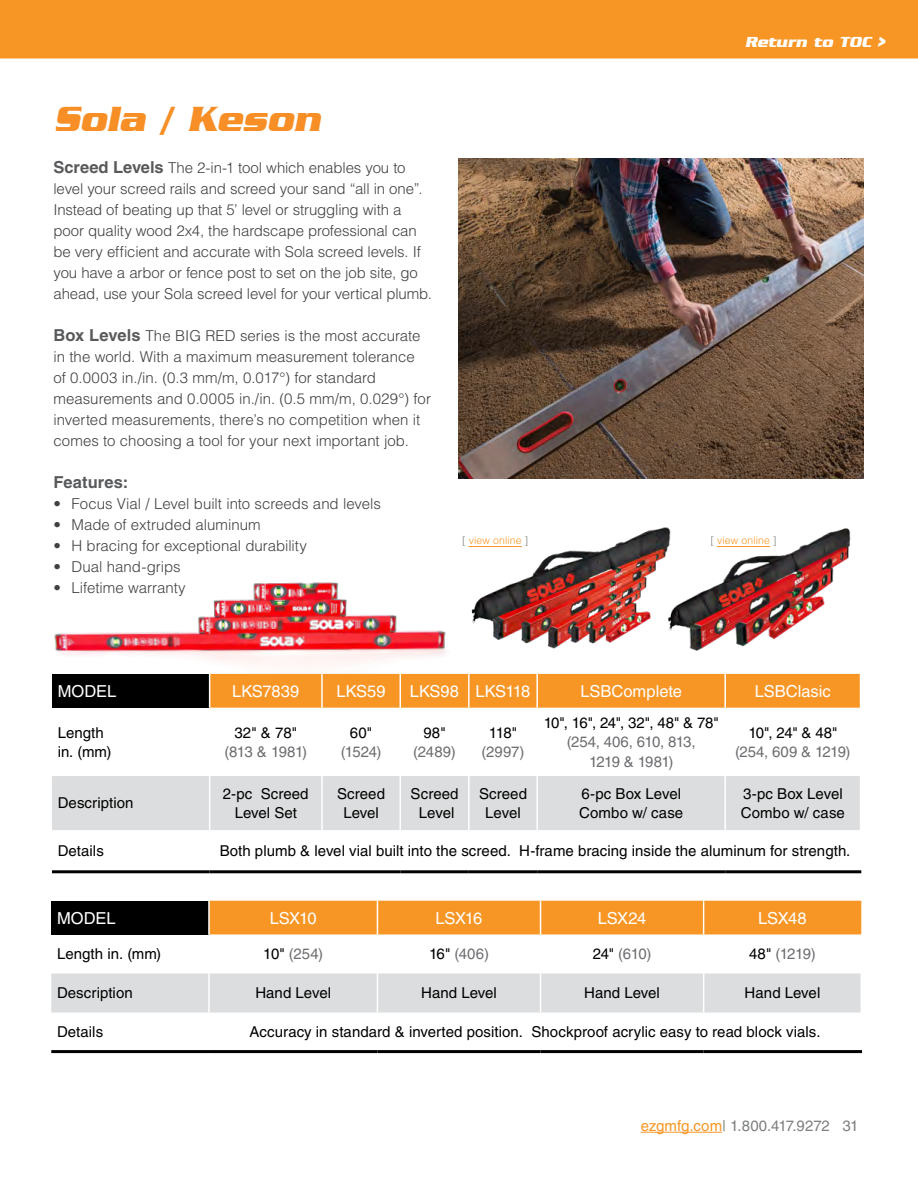
<style>
.page{position:relative;width:918px;height:1188px;background:#fff}
.page>*{position:absolute;margin:0;border:0;box-sizing:border-box;transform-origin:0 0}
.t1{font:italic 700 36px "Serpentine";letter-spacing:-.005em;color:#f78f26}
.t2{font:16.5px "Helvetica LT Std";letter-spacing:-.005em;color:#fff}
.t3{font:16.5px "Helvetica LT Std";letter-spacing:-.03em;color:#fff}
.t4{font:700 16.5px "Helvetica LT Std";letter-spacing:.005em;color:#58595b}
.t5{font:300 15px/21px "Helvetica LT Std";letter-spacing:-.005em;color:#414042}
.t6{font:15px/19.5px "Helvetica LT Std";letter-spacing:.005em;color:#000;text-align:center}
.t7{font:15px/19.5px "Helvetica LT Std";letter-spacing:-.025em;color:#6d6e71;text-align:center}
.t8{font:15px "Helvetica LT Std";letter-spacing:-.005em;color:#7f8080}
.t9{font:15px "Helvetica LT Std";letter-spacing:-.03em;color:#000}
.t10{font:italic 700 15px "Serpentine";color:#fff}
.t11{font:300 10.5px "Helvetica LT Std";letter-spacing:.01em;color:#f89625}
.s1{font-weight:700;font-size:16.5px;color:#58595b}
.s2{color:#7f8080}
.s3{color:#000}
.s4{color:#f89625}
</style>
<div class="page">
<hr style="left:641px;top:1132px;width:81px;height:1px;background:#f89625">
<div style="left:120px;top:0;width:798px;height:58px;background:#f89625"></div>
<div style="left:0;top:0;width:120px;height:58px;background:#f89625"></div>
<img style="left:54px;top:582px;width:404px;height:92px">
<img style="left:458px;top:158px;width:406px;height:321px">
<div style="left:51px;top:901px;width:158px;height:33px;background:#000"></div>
<div style="left:210px;top:901px;width:651px;height:33px;background:#f89625"></div>
<div style="left:51px;top:974px;width:810px;height:39px;background:#dcddde"></div>
<hr style="left:208px;top:901px;width:2px;height:33px;background:#fff">
<hr style="left:377px;top:901px;width:1px;height:33px;background:#fff">
<hr style="left:540px;top:901px;width:1px;height:33px;background:#fff">
<hr style="left:208px;top:974px;width:2px;height:39px;background:#fff">
<hr style="left:377px;top:974px;width:1px;height:39px;background:#fff">
<hr style="left:540px;top:974px;width:1px;height:39px;background:#fff">
<hr style="left:703px;top:974px;width:1px;height:39px;background:#fff">
<hr style="left:51px;top:1050px;width:158px;height:3px;background:#000">
<hr style="left:209px;top:1050px;width:168px;height:3px;background:#000">
<hr style="left:377px;top:1050px;width:164px;height:3px;background:#000">
<hr style="left:541px;top:1050px;width:163px;height:3px;background:#000">
<hr style="left:704px;top:1050px;width:158px;height:3px;background:#000">
<hr style="left:703px;top:901px;width:1px;height:33px;background:#fff">
<img style="left:676px;top:528px;width:179px;height:146px">
<img style="left:464px;top:527px;width:212px;height:147px">
<div style="left:52px;top:674px;width:158px;height:34px;background:#000"></div>
<div style="left:210px;top:674px;width:650px;height:34px;background:#f89625"></div>
<div style="left:52px;top:776px;width:808px;height:54px;background:#dcddde"></div>
<hr style="left:209px;top:674px;width:1px;height:34px;background:#fff">
<hr style="left:321px;top:674px;width:2px;height:34px;background:#fff">
<hr style="left:400px;top:674px;width:1px;height:34px;background:#fff">
<hr style="left:536px;top:674px;width:2px;height:34px;background:#fff">
<hr style="left:724px;top:674px;width:2px;height:34px;background:#fff">
<hr style="left:209px;top:776px;width:1px;height:54px;background:#fff">
<hr style="left:321px;top:776px;width:2px;height:54px;background:#fff">
<hr style="left:400px;top:776px;width:1px;height:54px;background:#fff">
<hr style="left:468px;top:776px;width:2px;height:54px;background:#fff">
<hr style="left:536px;top:776px;width:2px;height:54px;background:#fff">
<hr style="left:724px;top:776px;width:2px;height:54px;background:#fff">
<hr style="left:52px;top:870px;width:158px;height:3px;background:#000">
<hr style="left:210px;top:870px;width:112px;height:3px;background:#000">
<hr style="left:322px;top:870px;width:78px;height:3px;background:#000">
<hr style="left:400px;top:870px;width:69px;height:3px;background:#000">
<hr style="left:469px;top:870px;width:68px;height:3px;background:#000">
<hr style="left:537px;top:870px;width:188px;height:3px;background:#000">
<hr style="left:725px;top:870px;width:136px;height:3px;background:#000">
<hr style="left:468px;top:674px;width:2px;height:34px;background:#fff">
<hr style="left:469px;top:546px;width:53px;height:1px;background:#f89625">
<hr style="left:717px;top:546px;width:53px;height:1px;background:#f89625">
<h1 class="t1" style="left:53px;top:100px;width:269px">Sola / Keson</h1>
<p class="t5" style="left:53px;top:157px;width:380px"><span class="s1">Screed Levels</span> The 2-in-1 tool which enables you to level your screed rails and screed your sand “all in one”.<br>Instead of beating up that 5’ level or struggling with a poor quality wood 2x4, the hardscape professional can be very efficient and accurate with Sola screed levels. If you have a arbor or fence post to set on the job site, go ahead, use your Sola screed level for your vertical plumb.</p>
<p class="t5" style="left:53px;top:325px;width:379px"><span class="s1">Box Levels</span> The BIG RED series is the most accurate in the world. With a maximum measurement tolerance of 0.0003 in./in. (0.3 mm/m, 0.017°) for standard measurements and 0.0005 in./in. (0.5 mm/m, 0.029°) for inverted measurements, there’s no competition when it comes to choosing a tool for your next important job.</p>
<p class="t4" style="left:53px;top:472px;width:76px">Features:</p>
<p class="t5" style="left:53px;top:493px;width:329px">• Focus Vial / Level built into screeds and levels</p>
<p class="t5" style="left:53px;top:514px;width:209px">• Made of extruded aluminum</p>
<p class="t5" style="left:53px;top:535px;width:255px">• H bracing for exceptional durability</p>
<p class="t5" style="left:53px;top:556px;width:129px">• Dual hand-grips</p>
<p class="t5" style="left:53px;top:577px;width:134px">• Lifetime warranty</p>
<p class="t10" style="left:745px;top:34px;width:142px">Return to TOC &gt;</p>
<p class="t11" style="left:462px;top:534px;width:67px"><span class="s2">[</span> view online <span class="s2">]</span></p>
<p class="t11" style="left:711px;top:534px;width:67px"><span class="s2">[</span> view online <span class="s2">]</span></p>
<p class="t2" style="left:58px;top:681px;width:60px">MODEL</p>
<p class="t2" style="left:232px;top:681px;width:69px">LKS7839</p>
<p class="t2" style="left:337px;top:681px;width:50px">LKS59</p>
<p class="t3" style="left:410px;top:681px;width:122px">LKS98 LKS118</p>
<p class="t2" style="left:580px;top:681px;width:103px">LSBComplete</p>
<p class="t2" style="left:755px;top:681px;width:78px">LSBClasic</p>
<p class="t6" style="left:58px;top:722px;width:55px;text-align:left">Length in. (mm)</p>
<p class="t6" style="left:234px;top:722px;width:64px">32" &amp; 78"</p>
<p class="t9" style="left:544px;top:714px;width:177px">10", 16", 24", 32", 48" &amp; 78"</p>
<p class="t7" style="left:567px;top:732px;width:130px">(254, 406, 610, 813,<br>1219 &amp; 1981)</p>
<p class="t6" style="left:350px;top:722px;width:24px">60"</p>
<p class="t7" style="left:341px;top:742px;width:42px">(1524)</p>
<p class="t6" style="left:423px;top:722px;width:24px">98"</p>
<p class="t7" style="left:413px;top:742px;width:44px">(2489)</p>
<p class="t6" style="left:489px;top:722px;width:30px">118"</p>
<p class="t7" style="left:482px;top:742px;width:44px">(2997)</p>
<p class="t6" style="left:748px;top:722px;width:90px">10", 24" &amp; 48"</p>
<p class="t7" style="left:735px;top:742px;width:117px">(254, 609 &amp; 1219)</p>
<p class="t7" style="left:224px;top:742px;width:84px">(813 &amp; 1981)</p>
<p class="t6" style="left:58px;top:793px;width:77px">Description</p>
<p class="t6" style="left:223px;top:784px;width:87px">2-pc Screed<br>Level Set</p>
<p class="t6" style="left:337px;top:784px;width:49px">Screed<br>Level</p>
<p class="t6" style="left:411px;top:784px;width:49px">Screed<br>Level</p>
<p class="t6" style="left:479px;top:784px;width:49px">Screed<br>Level</p>
<p class="t6" style="left:579px;top:784px;width:106px;text-align:left">6-pc Box Level<br>Combo w/ case</p>
<p class="t6" style="left:741px;top:784px;width:106px;text-align:left">3-pc Box Level<br>Combo w/ case</p>
<p class="t6" style="left:58px;top:841px;width:48px">Details</p>
<p class="t6" style="left:220px;top:841px;width:632px">Both plumb &amp; level vial built into the screed. H-frame bracing inside the aluminum for strength.</p>
<p class="t2" style="left:57px;top:908px;width:60px">MODEL</p>
<p class="t2" style="left:270px;top:908px;width:49px">LSX10</p>
<p class="t2" style="left:436px;top:908px;width:48px">LSX16</p>
<p class="t2" style="left:598px;top:908px;width:50px">LSX24</p>
<p class="t2" style="left:758px;top:908px;width:50px">LSX48</p>
<p class="t6" style="left:57px;top:944px;width:106px">Length in. (mm)</p>
<p class="t7" style="left:263px;top:944px;width:61px"><span class="s3">10"</span> (254)</p>
<p class="t7" style="left:429px;top:944px;width:61px"><span class="s3">16"</span> (406)</p>
<p class="t7" style="left:593px;top:944px;width:60px"><span class="s3">24"</span> (610)</p>
<p class="t7" style="left:749px;top:944px;width:68px"><span class="s3">48"</span> (1219)</p>
<p class="t6" style="left:57px;top:983px;width:77px">Description</p>
<p class="t6" style="left:255px;top:983px;width:77px">Hand Level</p>
<p class="t6" style="left:421px;top:983px;width:77px">Hand Level</p>
<p class="t6" style="left:584px;top:983px;width:77px">Hand Level</p>
<p class="t6" style="left:745px;top:983px;width:77px">Hand Level</p>
<p class="t6" style="left:57px;top:1022px;width:48px">Details</p>
<p class="t6" style="left:250px;top:1022px;width:572px">Accuracy in standard &amp; inverted position. Shockproof acrylic easy to read block vials.</p>
<p class="t8" style="left:641px;top:1117px;width:219px"><span class="s4">ezgmfg.com</span>| 1.800.417.9272 31</p>
</div>
